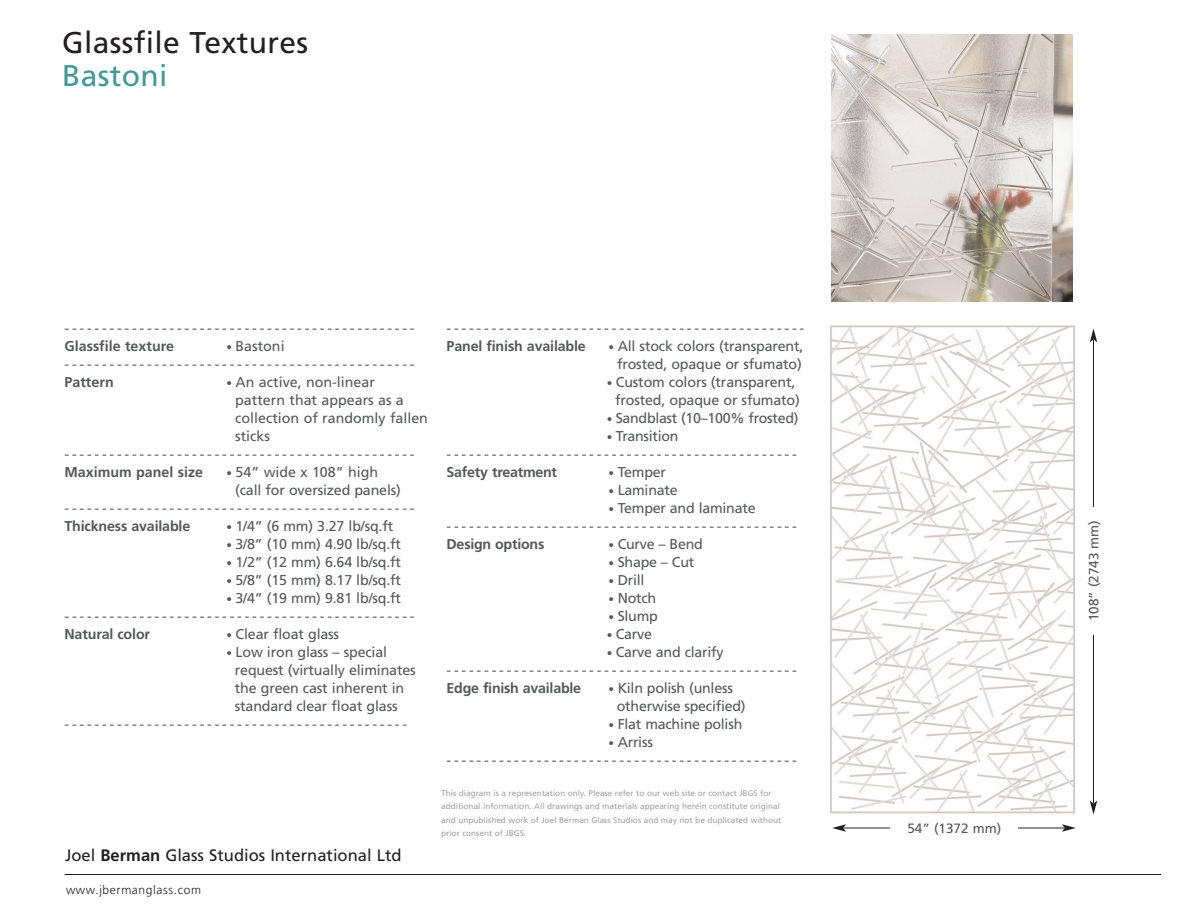
<style>
.page{position:relative;width:1188px;height:918px;background:#fff}
.page>*{position:absolute;margin:0;border:0;box-sizing:border-box;transform-origin:0 0}
.t1{font:30px "Frutiger";letter-spacing:.01em;color:#231f20}
.t2{font:30px "Frutiger";letter-spacing:.01em;color:#429998}
.t3{font:16.5px "Frutiger";color:#231f20}
.t4{font:14.25px/18px "Frutiger";letter-spacing:-.01em;color:#57585a}
.t5{font:700 14.25px "Frutiger";letter-spacing:-.01em;color:#57585a}
.t6{font:13.5px "Frutiger";color:#57585a}
.t7{font:300 12px "Frutiger";letter-spacing:.055em;color:#231f20}
.t8{font:8.25px/13.5px "Frutiger";color:#a1a1a5}
.s1{font-size:11.25px}
.s2{font-weight:700}
</style>
<div class="page">
<img style="left:831px;top:35px;width:242px;height:267px">
<img style="left:830px;top:325px;width:245px;height:489px">
<hr style="left:64px;top:874px;width:1097px;height:1px;background:#231f20">
<hr style="left:843px;top:828px;width:222px;height:1px;background:#231f20">
<svg style="left:832px;top:824px;width:14px;height:8px"></svg>
<svg style="left:1062px;top:824px;width:14px;height:8px"></svg>
<div style="left:891px;top:822px;width:127px;height:18px;background:#fff"></div>
<hr style="left:1093px;top:340px;width:1px;height:463px;background:#231f20">
<svg style="left:1090px;top:328px;width:7px;height:14px"></svg>
<svg style="left:1090px;top:801px;width:7px;height:13px"></svg>
<div style="left:1087px;top:507px;width:18px;height:128px;background:#fff"></div>
<h1 class="t1" style="left:62px;top:31px;width:248px">Glassfile Textures</h1>
<h1 class="t2" style="left:62px;top:64px;width:107px">Bastoni</h1>
<p class="t4" style="left:64px;top:320px;width:352px">-----------------------------------------------</p>
<p class="t5" style="left:64px;top:340px;width:111px">Glassfile texture</p>
<p class="t4" style="left:65px;top:338px;width:352px;text-indent:162px"><span class="s1">•</span> Bastoni -----------------------------------------------</p>
<p class="t5" style="left:64px;top:376px;width:51px">Pattern</p>
<p class="t4" style="left:226px;top:374px;width:150px"><span class="s1">•</span> An active, non-linear</p>
<p class="t4" style="left:235px;top:392px;width:170px">pattern that appears as a</p>
<p class="t4" style="left:235px;top:410px;width:194px">collection of randomly fallen</p>
<p class="t4" style="left:235px;top:428px;width:36px">sticks</p>
<p class="t4" style="left:65px;top:446px;width:352px">-----------------------------------------------</p>
<p class="t5" style="left:64px;top:466px;width:140px">Maximum panel size</p>
<p class="t4" style="left:226px;top:464px;width:153px"><span class="s1">•</span> 54” wide x 108” high</p>
<p class="t4" style="left:235px;top:482px;width:167px">(call for oversized panels)</p>
<p class="t4" style="left:65px;top:500px;width:352px">-----------------------------------------------</p>
<p class="t5" style="left:64px;top:520px;width:127px">Thickness available</p>
<p class="t4" style="left:226px;top:518px;width:168px"><span class="s1">•</span> 1/4” (6 mm) 3.27 lb/sq.ft</p>
<p class="t4" style="left:226px;top:536px;width:176px"><span class="s1">•</span> 3/8” (10 mm) 4.90 lb/sq.ft</p>
<p class="t4" style="left:226px;top:554px;width:176px"><span class="s1">•</span> 1/2” (12 mm) 6.64 lb/sq.ft</p>
<p class="t4" style="left:226px;top:572px;width:176px"><span class="s1">•</span> 5/8” (15 mm) 8.17 lb/sq.ft</p>
<p class="t4" style="left:65px;top:590px;width:352px;text-indent:162px"><span class="s1">•</span> 3/4” (19 mm) 9.81 lb/sq.ft -----------------------------------------------</p>
<p class="t5" style="left:64px;top:628px;width:87px">Natural color</p>
<p class="t4" style="left:226px;top:626px;width:114px"><span class="s1">•</span> Clear float glass</p>
<p class="t4" style="left:226px;top:644px;width:162px"><span class="s1">•</span> Low iron glass – special</p>
<p class="t4" style="left:235px;top:662px;width:182px">request (virtually eliminates</p>
<p class="t4" style="left:235px;top:680px;width:171px">the green cast inherent in</p>
<p class="t4" style="left:235px;top:698px;width:164px">standard clear float glass</p>
<p class="t4" style="left:64px;top:716px;width:344px">----------------------------------------------</p>
<p class="t3" style="left:65px;top:848px;width:338px">Joel <span class="s2">Berman</span> Glass Studios International Ltd</p>
<p class="t7" style="left:66px;top:885px;width:137px">www.jbermanglass.com</p>
<p class="t4" style="left:447px;top:320px;width:359px">------------------------------------------------</p>
<p class="t5" style="left:447px;top:340px;width:141px">Panel finish available</p>
<p class="t4" style="left:609px;top:338px;width:196px;text-align:center"><span class="s1">•</span> All stock colors (transparent, frosted, opaque or sfumato)</p>
<p class="t4" style="left:607px;top:374px;width:195px;text-align:center"><span class="s1">•</span> Custom colors (transparent, frosted, opaque or sfumato)</p>
<p class="t4" style="left:607px;top:410px;width:193px"><span class="s1">•</span> Sandblast (10–100% frosted)</p>
<p class="t4" style="left:447px;top:428px;width:352px;text-indent:160px"><span class="s1">•</span> Transition -----------------------------------------------</p>
<p class="t5" style="left:447px;top:466px;width:112px">Safety treatment</p>
<p class="t4" style="left:609px;top:464px;width:59px"><span class="s1">•</span> Temper</p>
<p class="t4" style="left:609px;top:482px;width:71px"><span class="s1">•</span> Laminate</p>
<p class="t4" style="left:447px;top:500px;width:352px;text-indent:162px"><span class="s1">•</span> Temper and laminate -----------------------------------------------</p>
<p class="t5" style="left:447px;top:538px;width:99px">Design options</p>
<p class="t4" style="left:609px;top:536px;width:96px"><span class="s1">•</span> Curve – Bend</p>
<p class="t4" style="left:609px;top:554px;width:87px"><span class="s1">•</span> Shape – Cut</p>
<p class="t4" style="left:609px;top:572px;width:37px"><span class="s1">•</span> Drill</p>
<p class="t4" style="left:609px;top:590px;width:49px"><span class="s1">•</span> Notch</p>
<p class="t4" style="left:609px;top:608px;width:51px"><span class="s1">•</span> Slump</p>
<p class="t4" style="left:607px;top:626px;width:47px"><span class="s1">•</span> Carve</p>
<p class="t4" style="left:447px;top:644px;width:352px;text-indent:160px"><span class="s1">•</span> Carve and clarify -----------------------------------------------</p>
<p class="t5" style="left:447px;top:682px;width:136px">Edge finish available</p>
<p class="t4" style="left:617px;top:680px;width:130px;text-indent:-8px"><span class="s1">•</span> Kiln polish (unless otherwise specified)</p>
<p class="t4" style="left:609px;top:716px;width:135px"><span class="s1">•</span> Flat machine polish</p>
<p class="t4" style="left:447px;top:734px;width:352px;text-indent:162px"><span class="s1">•</span> Arriss -----------------------------------------------</p>
<p class="t8" style="left:441px;top:787px;width:342px">This diagram is a representation only. Please refer to our web site or contact JBGS for additional information. All drawings and materials appearing herein constitute original and unpublished work of Joel Berman Glass Studios and may not be duplicated without prior consent of JBGS.</p>
<p class="t6" style="left:907px;top:823px;width:95px">54” (1372 mm)</p>
<p class="t6" style="left:1088px;top:621px;width:103px;rotate:-90deg">108” (2743 mm)</p>
</div>
